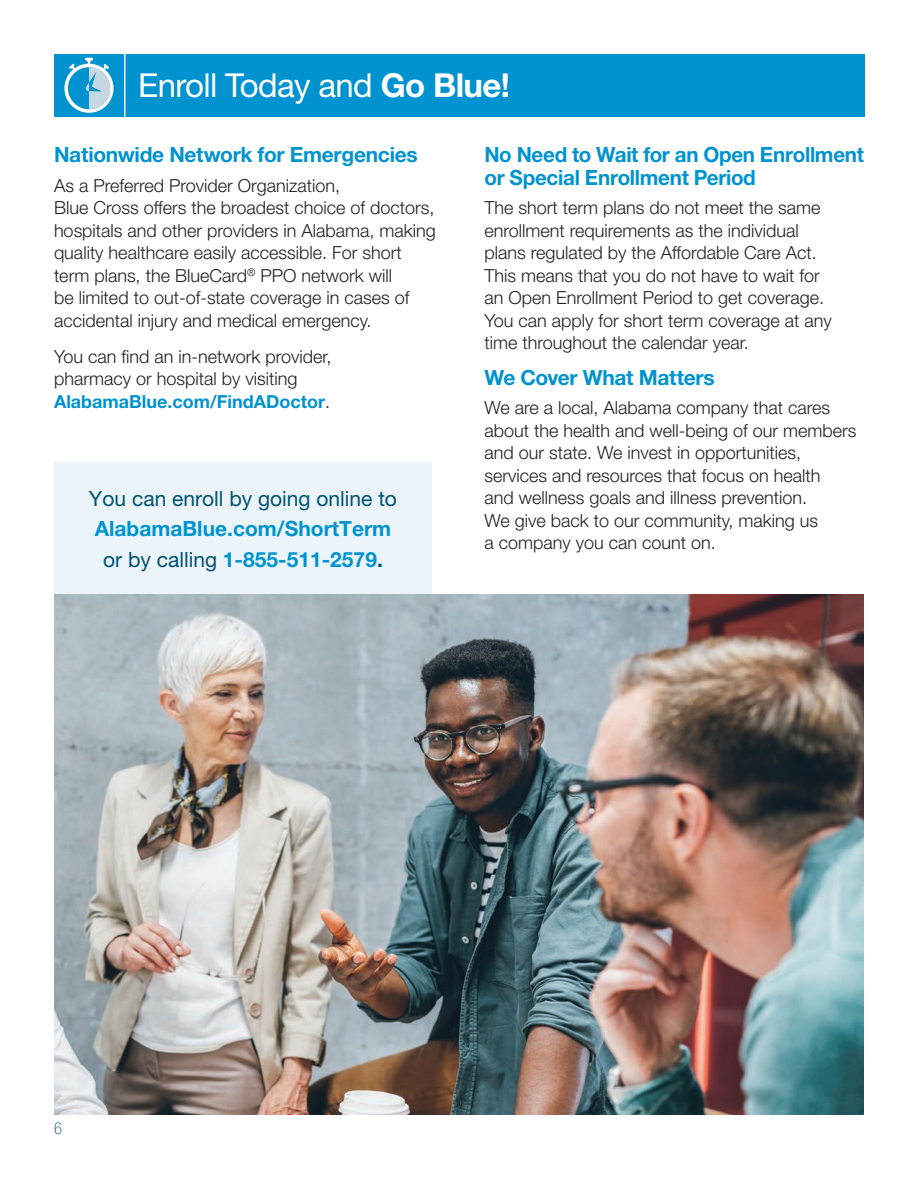
<style>
.page{position:relative;width:918px;height:1188px;background:#fff}
.page>*{position:absolute;margin:0;border:0;box-sizing:border-box;transform-origin:0 0}
.t1{font:33px "Helvetica Neue LT Std";letter-spacing:-.02em;color:#fff}
.t2{font:700 21px/30px "Helvetica Neue LT Std";letter-spacing:-.015em;color:#0093d0;text-align:center}
.t3{font:300 18px/22.5px "Helvetica Neue LT Std";color:#231f20}
.t4{font:100 condensed 16.5px "Helvetica Neue LT Std";color:#005273}
.s1{font-weight:700}
.s2{font-weight:700;color:#0093d0}
.s3{font-weight:400;color:#005273}
.s4{color:#005273}
</style>
<div class="page">
<div style="left:54px;top:462px;width:378px;height:137px;background:#eaf4f9"></div>
<img style="left:54px;top:594px;width:810px;height:520px">
<div style="left:54px;top:54px;width:810px;height:62px;background:#0093d0"></div>
<hr style="left:124px;top:54px;width:1px;height:62px;background:#fff">
<svg style="left:64px;top:58px;width:50px;height:55px"></svg>
<h1 class="t1" style="left:138px;top:66px;width:373px">Enroll Today and <span class="s1">Go Blue!</span></h1>
<h2 class="t2" style="left:54px;top:139px;width:365px">Nationwide Network for Emergencies</h2>
<p class="t3" style="left:54px;top:174px;width:383px">As a Preferred Provider Organization,<br>Blue Cross offers the broadest choice of doctors, hospitals and other providers in Alabama, making quality healthcare easily accessible. For short term plans, the BlueCard<sup>®</sup> PPO network will<br>be limited to out-of-state coverage in cases of accidental injury and medical emergency.</p>
<p class="t3" style="left:54px;top:345px;width:279px">You can find an in-network provider, pharmacy or hospital by visiting<br><span class="s2">AlabamaBlue.com/FindADoctor</span>.</p>
<p class="t2" style="left:89px;top:484px;width:310px"><span class="s3">You can enroll by going online to<br></span>AlabamaBlue.com/ShortTerm <span class="s3">or by calling</span> 1-855-511-2579<span class="s4">.</span></p>
<h2 class="t2" style="left:484px;top:143px;width:381px;line-height:22.5px;text-align:left">No Need to Wait for an Open Enrollment or Special Enrollment Period</h2>
<p class="t3" style="left:484px;top:196px;width:349px">The short term plans do not meet the same enrollment requirements as the individual plans regulated by the Affordable Care Act.<br>This means that you do not have to wait for an Open Enrollment Period to get coverage.<br>You can apply for short term coverage at any time throughout the calendar year.</p>
<h2 class="t2" style="left:484px;top:362px;width:232px">We Cover What Matters</h2>
<p class="t3" style="left:484px;top:396px;width:374px">We are a local, Alabama company that cares about the health and well-being of our members and our state. We invest in opportunities, services and resources that focus on health<br>and wellness goals and illness prevention.<br>We give back to our community, making us<br>a company you can count on.</p>
<p class="t4" style="left:54px;top:1119px;width:9px">6</p>
</div>
